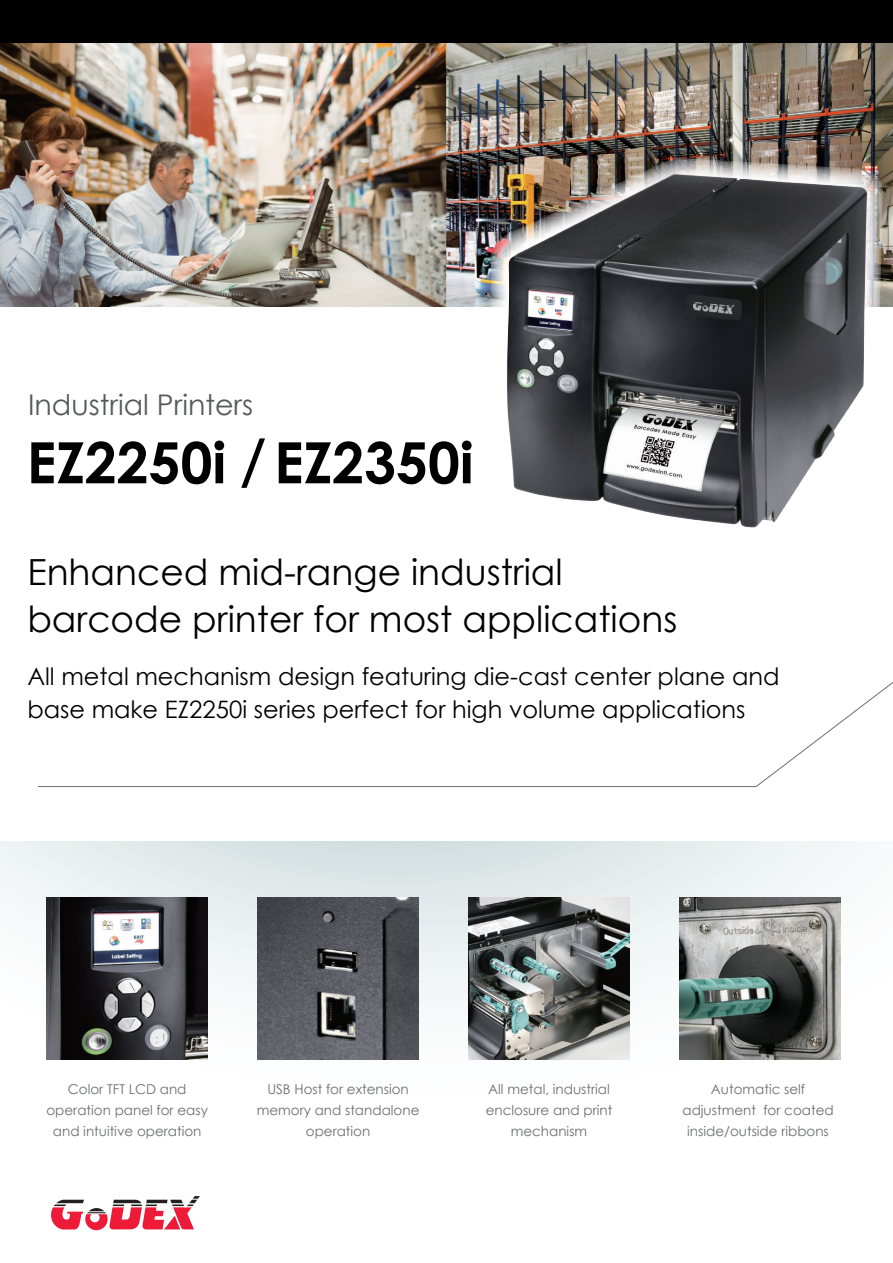
<style>
.page{position:relative;width:893px;height:1263px;background:#fff}
.page>*{position:absolute;margin:0;border:0;box-sizing:border-box;transform-origin:0 0}
.t1{font:700 57px "Century Gothic";color:#000}
.t2{font:36px/46.5px "Century Gothic";color:#000}
.t3{font:28.5px "Century Gothic";color:#57585a}
.t4{font:24px/33px "Century Gothic";color:#000}
.t5{font:13.5px/21px "Century Gothic";color:#6c6d70;text-align:center}
</style>
<div class="page">
<svg style="left:222px;top:978px;width:246px;height:8px"></svg>
<div style="left:208px;top:841px;width:648px;height:137px;background:#f6f9f9"></div>
<div style="left:0;top:841px;width:847px;height:130px;background:#f5f8f8"></div>
<div style="left:13px;top:841px;width:823px;height:123px;background:#f4f7f7"></div>
<div style="left:29px;top:841px;width:797px;height:116px;background:#f2f6f7"></div>
<div style="left:36px;top:841px;width:779px;height:108px;background:#f0f5f6"></div>
<div style="left:60px;top:841px;width:744px;height:101px;background:#eff4f4"></div>
<div style="left:67px;top:841px;width:726px;height:94px;background:#edf2f3"></div>
<svg style="left:90px;top:841px;width:693px;height:87px;fill:#edf2f3"></svg>
<div style="left:97px;top:841px;width:675px;height:79px;background:#e9f0f1"></div>
<div style="left:120px;top:841px;width:641px;height:72px;background:#ebf1f2"></div>
<svg style="left:126px;top:841px;width:624px;height:65px;background:#dee6e7"></svg>
<svg style="left:51px;top:1196px;width:149px;height:34px"></svg>
<svg style="left:37px;top:682px;width:856px;height:105px"></svg>
<img style="left:0;top:43px;width:433px;height:263px">
<img style="left:433px;top:43px;width:460px;height:264px">
<div style="left:0;top:0;width:893px;height:43px;background:#000"></div>
<img style="left:488px;top:157px;width:395px;height:150px">
<img style="left:504px;top:166px;width:365px;height:362px">
<img style="left:468px;top:898px;width:162px;height:161px">
<img style="left:46px;top:898px;width:162px;height:161px">
<img style="left:257px;top:898px;width:162px;height:161px">
<img style="left:679px;top:898px;width:162px;height:161px">
<p class="t3" style="left:28px;top:384px;width:227px">Industrial Printers</p>
<p class="t1" style="left:27px;top:419px;width:448px">EZ2250i EZ2350i</p>
<p class="t1" style="left:240px;top:417px;width:28px">/</p>
<p class="t2" style="left:27px;top:548px;width:651px">Enhanced mid-range industrial barcode printer for most applications</p>
<p class="t4" style="left:27px;top:660px;width:754px">All metal mechanism design featuring die-cast center plane and base make EZ2250i series perfect for high volume applications</p>
<p class="t5" style="left:46px;top:1078px;width:163px">Color TFT LCD and operation panel for easy and intuitive operation</p>
<p class="t5" style="left:257px;top:1078px;width:164px">USB Host for extension memory and standalone operation</p>
<p class="t5" style="left:682px;top:1078px;width:153px">Automatic self adjustment for coated inside/outside ribbons</p>
<p class="t5" style="left:486px;top:1078px;width:128px">All metal, industrial enclosure and print mechanism</p>
</div>
